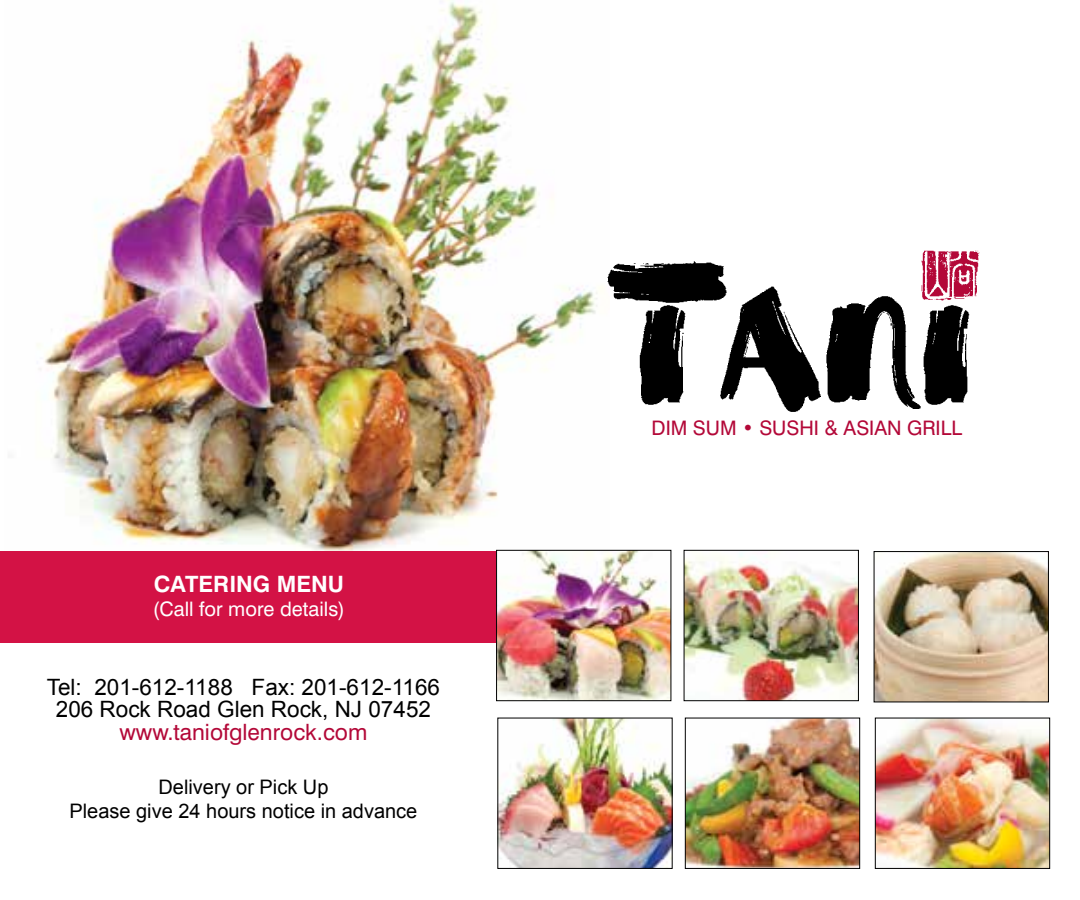
<style>
.page{position:relative;width:1080px;height:900px;background:#fff}
.page>*{position:absolute;margin:0;border:0;box-sizing:border-box;transform-origin:0 0}
.t1{font:22.5px/22.5px "Arial";color:#000;text-align:center}
.t2{font:22.5px "Swiss 721 BT";color:#b30838}
.t3{font:700 22.5px "Swiss 721 BT";color:#fff}
.t4{font:20px/24px "Arial";color:#000;text-align:center}
.t5{font:20px "Swiss 721 BT";color:#b30838}
.t6{font:20px "Swiss 721 BT";color:#fff}
</style>
<div class="page">
<img style="left:37px;top:2px;width:572px;height:549px">
<div style="left:0;top:551px;width:496px;height:91px;background:#d31245"></div>
<img style="left:498px;top:552px;width:171px;height:147px">
<div style="left:496px;top:550px;width:175px;height:151px;border:1px solid #000"></div>
<img style="left:500px;top:720px;width:170px;height:147px">
<img style="left:876px;top:553px;width:171px;height:147px">
<div style="left:874px;top:551px;width:175px;height:151px;border:1px solid #000"></div>
<img style="left:687px;top:720px;width:171px;height:147px">
<div style="left:685px;top:718px;width:175px;height:151px;border:1px solid #000"></div>
<img style="left:877px;top:720px;width:171px;height:147px">
<div style="left:875px;top:718px;width:175px;height:151px;border:1px solid #000"></div>
<img style="left:686px;top:554px;width:171px;height:145px">
<div style="left:684px;top:550px;width:175px;height:151px;border:1px solid #000"></div>
<img style="left:590px;top:256px;width:380px;height:156px">
<img style="left:918px;top:250px;width:62px;height:53px">
<img style="left:916px;top:251px;width:63px;height:48px">
<p class="t3" style="left:154px;top:570px;width:192px">CATERING MENU</p>
<p class="t6" style="left:153px;top:597px;width:194px">(Call for more details)</p>
<p class="t1" style="left:47px;top:676px;width:395px">Tel: 201-612-1188 Fax: 201-612-1166<br>206 Rock Road Glen Rock, NJ 07452</p>
<p class="t2" style="left:120px;top:718px;width:249px">www.taniofglenrock.com</p>
<p class="t4" style="left:69px;top:775px;width:349px">Delivery or Pick Up<br>Please give 24 hours notice in advance</p>
<p class="t5" style="left:652px;top:416px;width:312px">DIM SUM • SUSHI &amp; ASIAN GRILL</p>
</div>
